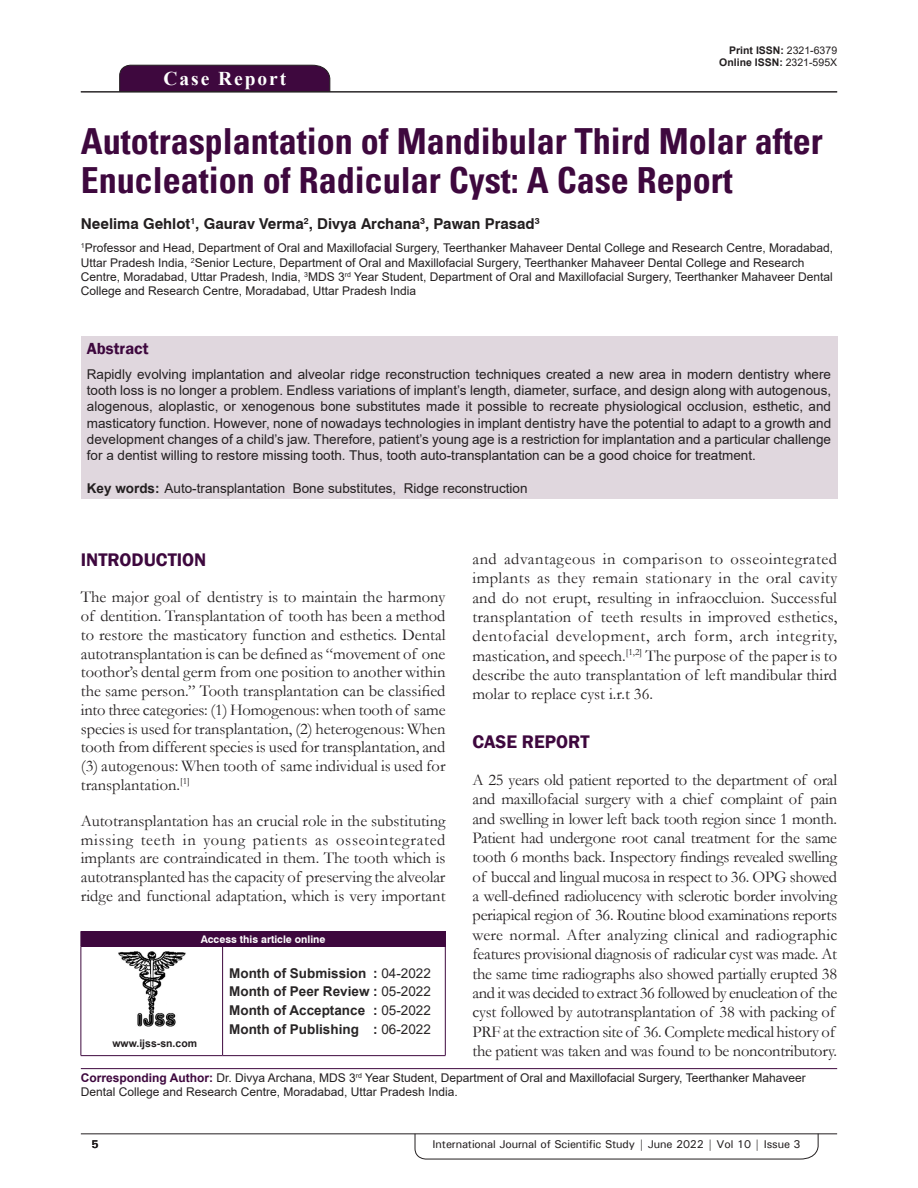
<style>
.page{position:relative;width:918px;height:1188px;background:#fff}
.page>*{position:absolute;margin:0;border:0;box-sizing:border-box;transform-origin:0 0}
.AT{font:700 condensed 36px/39px "Univers";color:#3e083e}
.AH{font:700 19.5px "Times New Roman";letter-spacing:.1em;color:#fff}
.t1{font:600 18.75px "Franklin Gothic";color:#3e083e}
.TX{font:16.5px/19.4px "Garamond";letter-spacing:-.015em;color:#231f20;text-align:justify}
.ABSH{font:600 16.5px "Franklin Gothic";color:#3e083e}
.AU{font:700 15px "Swiss 721 BT";color:#231f20}
.ABS{font:13.5px/16.2px "Arial";color:#231f20;text-align:justify}
.HIS{font:700 13.5px/18.8px "Arial";color:#282526;text-align:justify}
.KWD{font:13.5px "Arial";color:#231f20}
.AFF{font:12px/14.4px "Arial";color:#231f20}
.ADD{font:12px/14.4px "Arial";color:#231f20}
.t2{font:500 11.25px "Univers";letter-spacing:-.01em;color:#231f20}
.t3{font:700 11.25px "Univers";color:#231f20}
.DOI{font:700 10.5px "Arial";color:#231f20}
.AAO{font:700 10.5px "Swiss 721 BT";color:#fff}
.Web{font:700 10.5px "Arial";color:#231f20}
.s1{font-weight:400}
.s2{font-weight:700}
.s3{font-weight:700;color:#3e083e}
</style>
<div class="page">
<svg style="left:415px;top:1133px;width:404px;height:26px"></svg>
<hr style="left:81px;top:1134px;width:756px;height:1px;background:#231f20">
<div style="left:119px;top:65px;width:211px;height:26px;background:#3e083e"></div>
<hr style="left:81px;top:91px;width:756px;height:1px;background:#231f20">
<div style="left:81px;top:337px;width:756px;height:162px;background:#e0d7de"></div>
<div style="left:81px;top:931px;width:364px;height:15px;background:#3e083e"></div>
<svg style="left:445px;top:931px;width:1px;height:15px"></svg>
<hr style="left:81px;top:946px;width:142px;height:1px;background:#3e083e">
<hr style="left:81px;top:947px;width:1px;height:108px;background:#3e083e">
<hr style="left:223px;top:946px;width:223px;height:1px;background:#3e083e">
<hr style="left:222px;top:947px;width:1px;height:108px;background:#3e083e">
<hr style="left:445px;top:947px;width:1px;height:108px;background:#3e083e">
<hr style="left:223px;top:1055px;width:223px;height:1px;background:#3e083e">
<hr style="left:81px;top:1055px;width:142px;height:1px;background:#3e083e">
<img style="left:118px;top:951px;width:68px;height:76px">
<hr style="left:81px;top:1068px;width:756px;height:1px;background:#3e083e">
<p class="AH" style="left:163px;top:64px;width:124px">Case Report</p>
<p class="DOI" style="left:729px;top:42px;width:109px">Print ISSN: <span class="s1">2321-6379</span></p>
<p class="DOI" style="left:719px;top:55px;width:119px">Online ISSN: <span class="s1">2321-595X</span></p>
<p class="AT" style="left:81px;top:122px;width:743px">Autotrasplantation of Mandibular Third Molar after<br>Enucleation of Radicular Cyst: A Case Report</p>
<p class="AU" style="left:81px;top:215px;width:460px">Neelima Gehlot<sup>1</sup>, Gaurav Verma<sup>2</sup>, Divya Archana<sup>3</sup>, Pawan Prasad<sup>3</sup></p>
<p class="AFF" style="left:81px;top:241px;width:754px"><sup>1</sup>Professor and Head, Department of Oral and Maxillofacial Surgery, Teerthanker Mahaveer Dental College and Research Centre, Moradabad, Uttar Pradesh India, <sup>2</sup>Senior Lecture, Department of Oral and Maxillofacial Surgery, Teerthanker Mahaveer Dental College and Research Centre, Moradabad, Uttar Pradesh, India, <sup>3</sup>MDS 3<sup>rd</sup> Year Student, Department of Oral and Maxillofacial Surgery, Teerthanker Mahaveer Dental College and Research Centre, Moradabad, Uttar Pradesh India</p>
<p class="ABSH" style="left:87px;top:339px;width:63px">Abstract</p>
<p class="ABS" style="left:87px;top:366px;width:746px">Rapidly evolving implantation and alveolar ridge reconstruction techniques created a new area in modern dentistry where tooth loss is no longer a problem. Endless variations of implant’s length, diameter, surface, and design along with autogenous, alogenous, aloplastic, or xenogenous bone substitutes made it possible to recreate physiological occlusion, esthetic, and masticatory function. However, none of nowadays technologies in implant dentistry have the potential to adapt to a growth and development changes of a child’s jaw. Therefore, patient’s young age is a restriction for implantation and a particular challenge for a dentist willing to restore missing tooth. Thus, tooth auto-transplantation can be a good choice for treatment.</p>
<p class="KWD" style="left:87px;top:479px;width:442px"><span class="s2">Key words:</span> Auto-transplantation Bone substitutes, Ridge reconstruction</p>
<p class="TX" style="left:473px;top:549px;width:366px">and advantageous in comparison to osseointegrated implants as they remain stationary in the oral cavity and do not erupt, resulting in infraoccluion. Successful transplantation of teeth results in improved esthetics, dentofacial development, arch form, arch integrity, mastication, and speech.<sup>[1,2]</sup> The purpose of the paper is to describe the auto transplantation of left mandibular third molar to replace cyst i.r.t 36.</p>
<h1 class="t1" style="left:473px;top:731px;width:119px">CASE REPORT</h1>
<p class="TX" style="left:473px;top:770px;width:366px;text-align:left">A 25 years old patient reported to the department of oral and maxillofacial surgery with a chief complaint of pain and swelling in lower left back tooth region since 1 month.<br>Patient had undergone root canal treatment for the same tooth 6 months back. Inspectory findings revealed swelling of buccal and lingual mucosa in respect to 36. OPG showed a well-defined radiolucency with sclerotic border involving periapical region of 36. Routine blood examinations reports were normal. After analyzing clinical and radiographic features provisional diagnosis of radicular cyst was made. At the same time radiographs also showed partially erupted 38 and it was decided to extract 36 followed by enucleation of the cyst followed by autotransplantation of 38 with packing of PRF at the extraction site of 36. Complete medical history of the patient was taken and was found to be noncontributory.</p>
<h1 class="t1" style="left:81px;top:548px;width:127px">INTRODUCTION</h1>
<p class="TX" style="left:81px;top:587px;width:366px;line-height:18.8px">The major goal of dentistry is to maintain the harmony of dentition. Transplantation of tooth has been a method to restore the masticatory function and esthetics. Dental autotransplantation is can be defined as “movement of one toothor’s dental germ from one position to another within the same person.” Tooth transplantation can be classified into three categories: (1) Homogenous: when tooth of same species is used for transplantation, (2) heterogenous: When tooth from different species is used for transplantation, and (3) autogenous: When tooth of same individual is used for transplantation.<sup>[1]</sup></p>
<p class="TX" style="left:81px;top:811px;width:366px;line-height:18.8px">Autotransplantation has an crucial role in the substituting missing teeth in young patients as osseointegrated implants are contraindicated in them. The tooth which is autotransplanted has the capacity of preserving the alveolar ridge and functional adaptation, which is very important</p>
<p class="AAO" style="left:201px;top:933px;width:126px">Access this article online</p>
<p class="HIS" style="left:229px;top:964px;width:203px">Month of Submission : <span class="s1">04-2022<br></span>Month of Peer Review : <span class="s1">05-2022<br></span>Month of Acceptance : <span class="s1">05-2022<br></span>Month of Publishing : <span class="s1">06-2022</span></p>
<p class="ADD" style="left:81px;top:1070px;width:726px"><span class="s3">Corresponding Author:</span> Dr. Divya Archana, MDS 3<sup>rd</sup> Year Student, Department of Oral and Maxillofacial Surgery, Teerthanker Mahaveer<br>Dental College and Research Centre, Moradabad, Uttar Pradesh India.</p>
<p class="Web" style="left:112px;top:1036px;width:86px">www.ijss-sn.com</p>
<p class="t3" style="left:92px;top:1137px;width:9px">5</p>
<p class="t2" style="left:433px;top:1137px;width:369px">International Journal of Scientific Study | June 2022 | Vol 10 | Issue 3</p>
</div>
